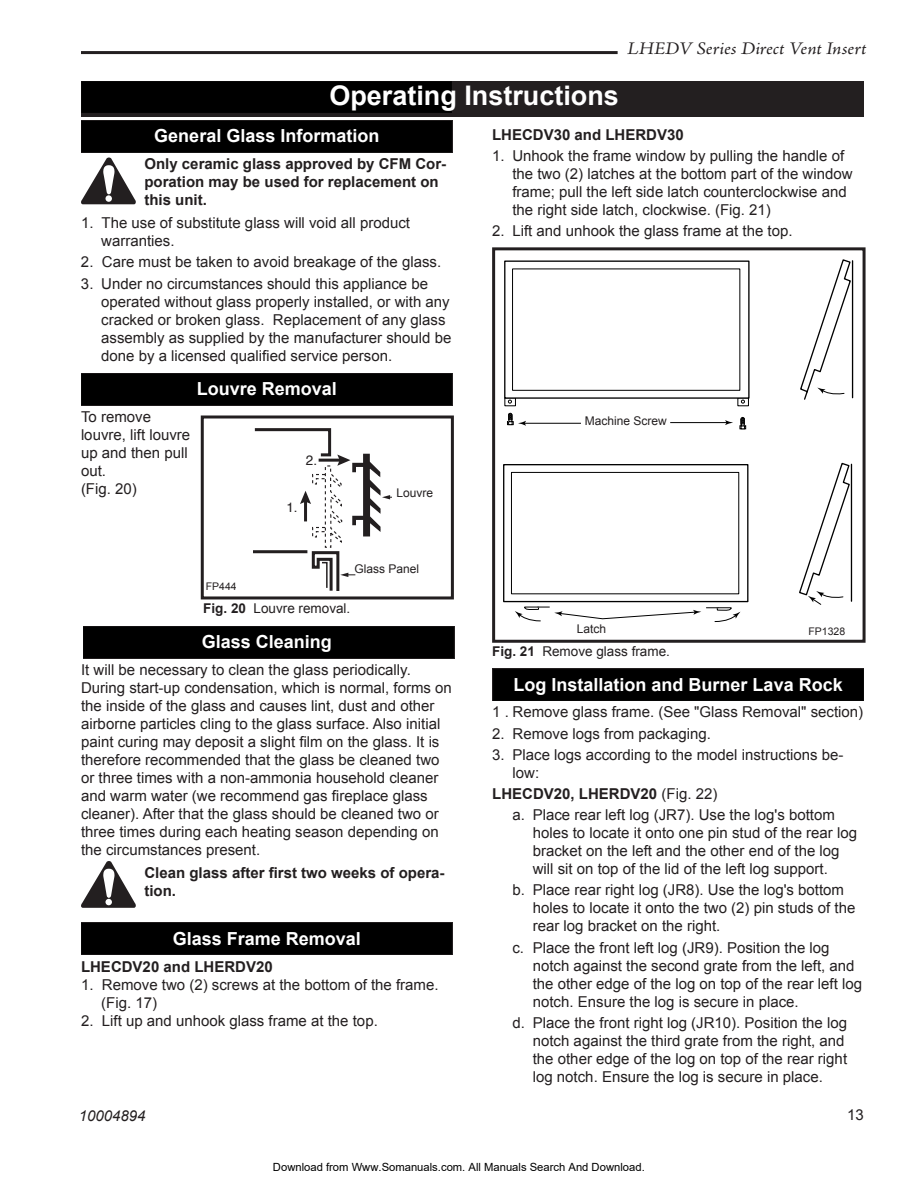
<style>
.page{position:relative;width:918px;height:1188px;background:#fff}
.page>*{position:absolute;margin:0;border:0;box-sizing:border-box;transform-origin:0 0}
.t1{font:700 27px "Arial";color:#fff}
.t2{font:700 18px "Arial";color:#fff}
.t3{font:italic 18px "Adobe Jenson Pro";color:#231f20;scale:1.07 1}
.t4{font:15px/18px "Arial";color:#231f20}
.t5{font:700 15px/18px "Arial";color:#231f20}
.t6{font:italic 15px "Arial";color:#231f20}
.t7{font:13.65px "Helvetica";color:#231f20}
.t8{font:13.5px "Arial";color:#231f20}
.t9{font:12px "Arial";color:#231f20}
.t10{font:11.25px "Arial";color:#000}
.t11{font:10.65px "Helvetica";color:#000}
.t12{font:10.5px "Arial";color:#231f20}
.s1{font-weight:700}
</style>
<div class="page">
<hr style="left:81px;top:51px;width:537px;height:3px;background:#231f20">
<div style="left:493px;top:669px;width:371px;height:32px;background:#000"></div>
<div style="left:81px;top:922px;width:371px;height:33px;background:#1c1819"></div>
<div style="left:81px;top:923px;width:371px;height:31px;background:#000"></div>
<div style="left:83px;top:626px;width:371px;height:32px;background:#141112"></div>
<div style="left:83px;top:627px;width:371px;height:31px;background:#000"></div>
<div style="left:81px;top:373px;width:371px;height:33px;background:#1c1819"></div>
<div style="left:81px;top:374px;width:371px;height:31px;background:#000"></div>
<div style="left:81px;top:120px;width:371px;height:33px;background:#1b1819"></div>
<div style="left:81px;top:121px;width:371px;height:31px;background:#000"></div>
<div style="left:81px;top:81px;width:783px;height:36px;background:#231f20"></div>
<div style="left:81px;top:81px;width:371px;height:32px;background:#000"></div>
<svg style="left:254px;top:428px;width:138px;height:162px"></svg>
<div style="left:201px;top:416px;width:253px;height:183px;border:3px solid #231f20"></div>
<svg style="left:81px;top:158px;width:55px;height:46px"></svg>
<div style="left:105px;top:195px;width:7px;height:7px;background:#fff;border-radius:50%"></div>
<svg style="left:81px;top:861px;width:55px;height:47px"></svg>
<div style="left:105px;top:899px;width:7px;height:6px;background:#fff;border-radius:50%"></div>
<div style="left:492px;top:247px;width:374px;height:396px;border:3px solid #231f20"></div>
<div style="left:505px;top:398px;width:11px;height:8px;border:1px solid #000"></div>
<div style="left:738px;top:398px;width:11px;height:8px;border:1px solid #000"></div>
<div style="left:503px;top:464px;width:245px;height:138px;border:1px solid #000"></div>
<div style="left:511px;top:472px;width:228px;height:122px;border:1px solid #000"></div>
<hr style="left:851px;top:464px;width:1px;height:137px;background:#000">
<svg style="left:799px;top:462px;width:52px;height:143px"></svg>
<div style="left:504px;top:261px;width:246px;height:138px;border:1px solid #000"></div>
<div style="left:512px;top:269px;width:228px;height:122px;border:1px solid #000"></div>
<hr style="left:852px;top:261px;width:1px;height:137px;background:#000">
<svg style="left:800px;top:259px;width:52px;height:141px"></svg>
<svg style="left:740px;top:416px;width:6px;height:13px"></svg>
<hr style="left:670px;top:422px;width:57px;height:1px;background:#000">
<svg style="left:725px;top:420px;width:8px;height:5px"></svg>
<hr style="left:524px;top:423px;width:57px;height:1px;background:#000">
<svg style="left:507px;top:412px;width:19px;height:14px"></svg>
<svg style="left:515px;top:606px;width:226px;height:16px"></svg>
<p class="t3" style="left:627px;top:38px;width:225px">LHEDV Series Direct Vent Insert</p>
<h1 class="t1" style="left:329px;top:80px;width:291px">Operating Instructions</h1>
<p class="t2" style="left:154px;top:126px;width:227px">General Glass Information</p>
<p class="t5" style="left:144px;top:154px;width:303px">Only ceramic glass approved by CFM Cor&shy;poration may be used for replacement on this unit.</p>
<p class="t4" style="left:101px;top:214px;width:310px;text-indent:-20px">1. The use of substitute glass will void all product warranties.</p>
<p class="t4" style="left:81px;top:253px;width:362px">2. Care must be taken to avoid breakage of the glass.</p>
<p class="t4" style="left:101px;top:274px;width:352px;text-indent:-20px">3. Under no circumstances should this appliance be operated without glass properly installed, or with any cracked or broken glass. Replacement of any glass assembly as supplied by the manufacturer should be done by a licensed qualified service person.</p>
<p class="t2" style="left:197px;top:379px;width:142px">Louvre Removal</p>
<p class="t4" style="left:81px;top:408px;width:111px">To remove louvre, lift louvre up and then pull out.<br>(Fig. 20)</p>
<p class="t5" style="left:492px;top:126px;width:193px">LHECDV30 and LHERDV30</p>
<p class="t4" style="left:512px;top:147px;width:342px;text-indent:-20px">1. Unhook the frame window by pulling the handle of the two (2) latches at the bottom part of the window frame; pull the left side latch counterclockwise and the right side latch, clockwise. (Fig. 21)</p>
<p class="t4" style="left:492px;top:222px;width:302px">2. Lift and unhook the glass frame at the top.</p>
<p class="t9" style="left:585px;top:414px;width:84px">Machine Screw</p>
<p class="t7" style="left:306px;top:451px;width:13px">2.</p>
<p class="t9" style="left:397px;top:486px;width:38px">Louvre</p>
<p class="t7" style="left:286px;top:498px;width:13px">1.</p>
<p class="t9" style="left:354px;top:562px;width:66px">Glass Panel</p>
<p class="t12" style="left:206px;top:581px;width:32px">FP444</p>
<p class="t8" style="left:203px;top:600px;width:149px"><span class="s1">Fig. 20</span> Louvre removal.</p>
<p class="t2" style="left:202px;top:632px;width:132px">Glass Cleaning</p>
<p class="t4" style="left:81px;top:660px;width:372px">It will be necessary to clean the glass periodically.<br>During start-up condensation, which is normal, forms on the inside of the glass and causes lint, dust and other airborne particles cling to the glass surface. Also initial paint curing may deposit a slight film on the glass. It is therefore recommended that the glass be cleaned two or three times with a non-ammonia household cleaner and warm water (we recommend gas fireplace glass cleaner). After that the glass should be cleaned two or three times during each heating season depending on the circumstances present.</p>
<p class="t5" style="left:144px;top:864px;width:302px">Clean glass after first two weeks of opera&shy;tion.</p>
<p class="t2" style="left:173px;top:929px;width:190px">Glass Frame Removal</p>
<p class="t5" style="left:81px;top:957px;width:193px">LHECDV20 and LHERDV20</p>
<p class="t4" style="left:101px;top:975px;width:339px;text-indent:-20px">1. Remove two (2) screws at the bottom of the frame. (Fig. 17)</p>
<p class="t4" style="left:81px;top:1011px;width:298px">2. Lift up and unhook glass frame at the top.</p>
<p class="t9" style="left:577px;top:622px;width:31px">Latch</p>
<p class="t12" style="left:808px;top:626px;width:38px">FP1328</p>
<p class="t8" style="left:492px;top:644px;width:179px"><span class="s1">Fig. 21</span> Remove glass frame.</p>
<p class="t2" style="left:514px;top:674px;width:331px">Log Installation and Burner Lava Rock</p>
<p class="t4" style="left:492px;top:703px;width:372px">1 . Remove glass frame. (See "Glass Removal" section)</p>
<p class="t4" style="left:492px;top:724px;width:220px">2. Remove logs from packaging.</p>
<p class="t4" style="left:513px;top:745px;width:332px;text-indent:-20px">3. Place logs according to the model instructions be&shy;low:</p>
<p class="t4" style="left:512px;top:783px;width:324px;line-height:21.1px;text-indent:-20px"><span class="s1">LHECDV20, LHERDV20</span> (Fig. 22)<br>a. Place rear left log (JR7). Use the log's bottom</p>
<p class="t4" style="left:533px;top:824px;width:326px">holes to locate it onto one pin stud of the rear log bracket on the left and the other end of the log will sit on top of the lid of the left log support.</p>
<p class="t4" style="left:533px;top:881px;width:324px;text-indent:-20px">b. Place rear right log (JR8). Use the log's bottom holes to locate it onto the two (2) pin studs of the rear log bracket on the right.</p>
<p class="t4" style="left:533px;top:938px;width:331px;text-indent:-20px">c. Place the front left log (JR9). Position the log notch against the second grate from the left, and the other edge of the log on top of the rear left log notch. Ensure the log is secure in place.</p>
<p class="t4" style="left:533px;top:1014px;width:316px;text-indent:-20px">d. Place the front right log (JR10). Position the log notch against the third grate from the right, and the other edge of the log on top of the rear right log notch. Ensure the log is secure in place.</p>
<p class="t11" style="left:601px;top:705px;width:108px">window frame removal</p>
<p class="t6" style="left:79px;top:1107px;width:68px">10004894</p>
<p class="t4" style="left:847px;top:1106px;width:18px">13</p>
<p class="t10" style="left:273px;top:1160px;width:373px">Download from Www.Somanuals.com. All Manuals Search And Download.</p>
</div>
